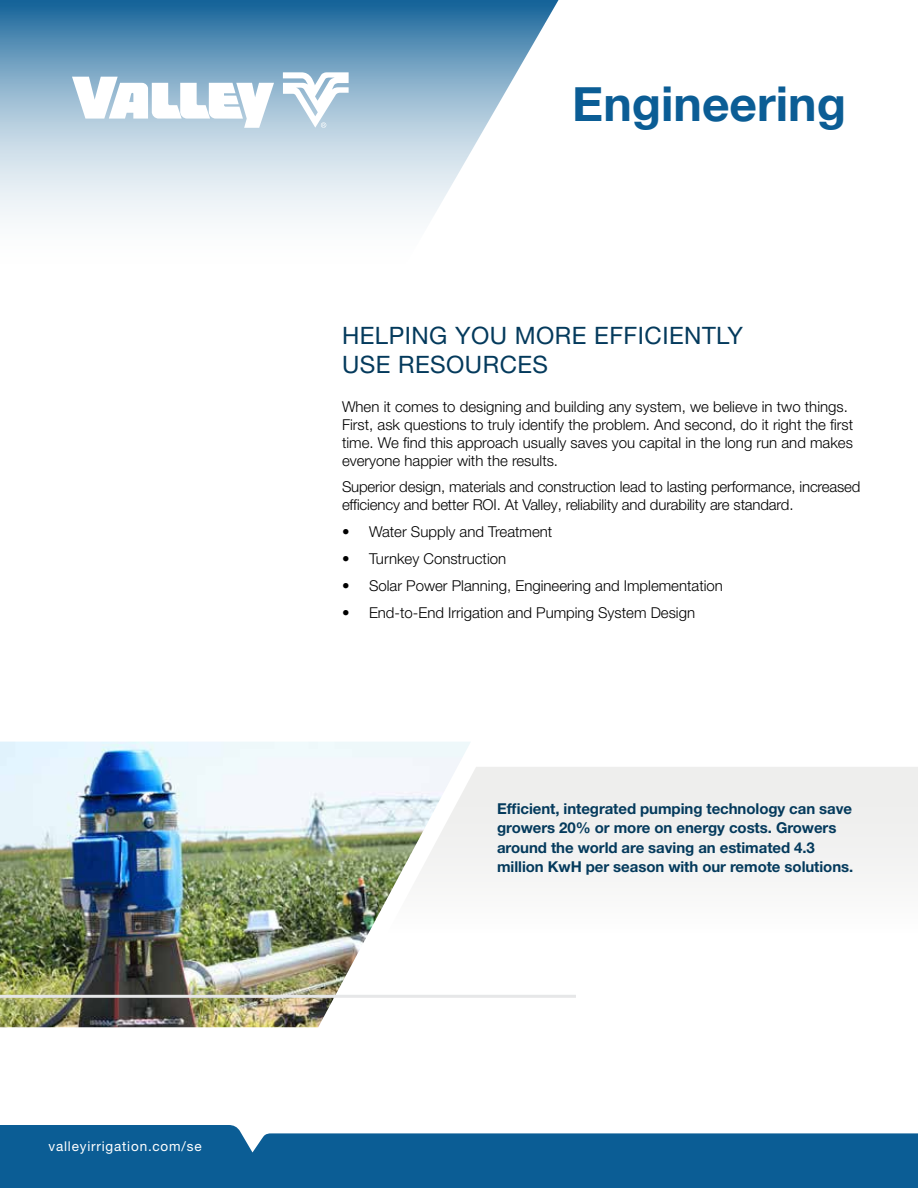
<style>
.page{position:relative;width:918px;height:1188px;background:#fff}
.page>*{position:absolute;margin:0;border:0;box-sizing:border-box;transform-origin:0 0}
.t1{font:700 48px "Helvetica Neue";color:#0b5d95}
.t2{font:24px/28.8px "Helvetica Neue LT Pro";letter-spacing:.02em;color:#043a5c}
.t3{font:300 15px/18px "Helvetica Neue LT Pro";color:#000}
.t4{font:700 15px/19.5px "Helvetica Neue LT Pro";letter-spacing:-.005em;color:#043a5c}
.t5{font:13.5px "Helvetica Neue LT Pro";letter-spacing:.06em;color:#fff}
</style>
<div class="page">
<svg style="left:0;top:0;width:559px;height:220px"></svg>
<svg style="left:0;top:1125px;width:918px;height:63px;background:#246d9f"></svg>
<svg style="left:283px;top:72px;width:66px;height:56px"></svg>
<svg style="left:72px;top:77px;width:202px;height:51px"></svg>
<div style="left:471px;top:767px;width:447px;height:111px;background:#efefee"></div>
<div style="left:545px;top:23px;width:301px;height:98px;background:#fff"></div>
<img style="left:0;top:742px;width:471px;height:285px">
<hr style="left:0;top:995px;width:576px;height:3px;background:#e6e7e8">
<p class="t5" style="left:49px;top:1138px;width:155px">valleyirrigation.com/se</p>
<h1 class="t1" style="left:572px;top:66px;width:275px">Engineering</h1>
<h2 class="t2" style="left:342px;top:321px;width:402px">HELPING YOU MORE EFFICIENTLY<br>USE RESOURCES</h2>
<p class="t3" style="left:342px;top:398px;width:513px">When it comes to designing and building any system, we believe in two things.<br>First, ask questions to truly identify the problem. And second, do it right the first time. We find this approach usually saves you capital in the long run and makes everyone happier with the results.</p>
<p class="t3" style="left:342px;top:477px;width:520px">Superior design, materials and construction lead to lasting performance, increased efficiency and better ROI. At Valley, reliability and durability are standard.</p>
<p class="t3" style="left:342px;top:522px;width:212px">• Water Supply and Treatment</p>
<p class="t3" style="left:342px;top:549px;width:166px">• Turnkey Construction</p>
<p class="t3" style="left:342px;top:576px;width:382px">• Solar Power Planning, Engineering and Implementation</p>
<p class="t3" style="left:342px;top:603px;width:355px">• End-to-End Irrigation and Pumping System Design</p>
<p class="t4" style="left:497px;top:798px;width:358px">Efficient, integrated pumping technology can save growers 20% or more on energy costs. Growers around the world are saving an estimated 4.3 million KwH per season with our remote solutions.</p>
</div>
